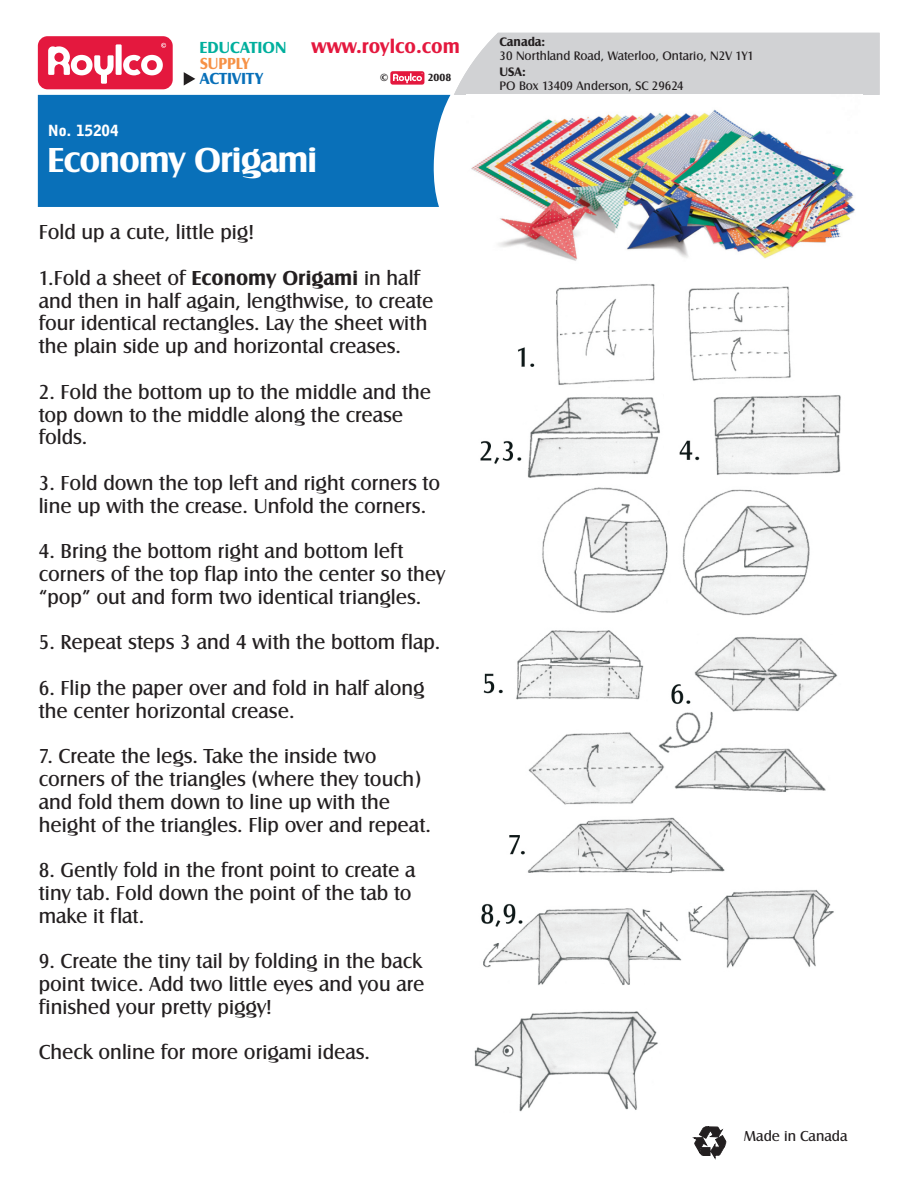
<style>
.page{position:relative;width:918px;height:1188px;background:#fff}
.page>*{position:absolute;margin:0;border:0;box-sizing:border-box;transform-origin:0 0}
.t1{font:700 36px "Castle T";letter-spacing:-.03em;color:#fff}
.t2{font:21px/22.8px "Castle T";color:#231f20}
.t3{font:700 19.95px "Castle T";color:#e4183e}
.t4{font:700 16.65px "Castle T";color:#00af9d}
.t5{font:700 16.65px "Castle T";color:#0970b9}
.t6{font:700 16.65px "Castle T";color:#f69146;scale:.94 1}
.t7{font:900 15.3px "Bell Gothic BT";color:#fff}
.t8{font:15px "Castle T";color:#231f20}
.t9{font:12.75px "Castle T";color:#231f20}
.t10{font:700 12.75px "Castle T";color:#231f20}
.t11{font:700 10.8px "Castle T";color:#231f20}
.s1{font-weight:700}
</style>
<div class="page">
<div style="left:38px;top:95px;width:412px;height:112px;background:#0970b9"></div>
<svg style="left:38px;top:36px;width:135px;height:53px"></svg>
<svg style="left:184px;top:72px;width:11px;height:14px"></svg>
<svg style="left:692px;top:1126px;width:35px;height:34px"></svg>
<svg style="left:390px;top:71px;width:34px;height:14px"></svg>
<div style="left:454px;top:33px;width:426px;height:62px;background:#d1d2d4"></div>
<img style="left:474px;top:284px;width:367px;height:828px">
<img style="left:471px;top:109px;width:384px;height:152px">
<p class="t4" style="left:199px;top:39px;width:88px">EDUCATION</p>
<p class="t6" style="left:200px;top:55px;width:54px">SUPPLY</p>
<p class="t5" style="left:200px;top:71px;width:65px">ACTIVITY</p>
<p class="t3" style="left:312px;top:36px;width:150px">www.roylco.com</p>
<p class="t11" style="left:380px;top:73px;width:10px">©</p>
<p class="t11" style="left:428px;top:73px;width:25px">2008</p>
<p class="t7" style="left:48px;top:124px;width:73px">No. 15204</p>
<h1 class="t1" style="left:47px;top:142px;width:272px">Economy Origami</h1>
<p class="t2" style="left:39px;top:209px;width:383px;line-height:46px">Fold up a cute, little pig!<br>1.Fold a sheet of <span class="s1">Economy Origami</span> in half</p>
<p class="t2" style="left:39px;top:289px;width:396px">and then in half again, lengthwise, to create four identical rectangles. Lay the sheet with the plain side up and horizontal creases.</p>
<p class="t2" style="left:39px;top:380px;width:394px">2. Fold the bottom up to the middle and the top down to the middle along the crease folds.</p>
<p class="t2" style="left:39px;top:472px;width:403px">3. Fold down the top left and right corners to line up with the crease. Unfold the corners.</p>
<p class="t2" style="left:39px;top:540px;width:408px">4. Bring the bottom right and bottom left corners of the top flap into the center so they “pop” out and form two identical triangles.</p>
<p class="t2" style="left:39px;top:631px;width:403px">5. Repeat steps 3 and 4 with the bottom flap.</p>
<p class="t2" style="left:39px;top:677px;width:388px">6. Flip the paper over and fold in half along the center horizontal crease.</p>
<p class="t2" style="left:39px;top:745px;width:394px">7. Create the legs. Take the inside two corners of the triangles (where they touch) and fold them down to line up with the height of the triangles. Flip over and repeat.</p>
<p class="t2" style="left:39px;top:859px;width:378px">8. Gently fold in the front point to create a tiny tab. Fold down the point of the tab to make it flat.</p>
<p class="t2" style="left:39px;top:950px;width:387px;text-align:justify">9. Create the tiny tail by folding in the back point twice. Add two little eyes and you are finished your pretty piggy!</p>
<p class="t2" style="left:39px;top:1041px;width:333px">Check online for more origami ideas.</p>
<p class="t10" style="left:500px;top:35px;width:47px">Canada:</p>
<p class="t9" style="left:500px;top:49px;width:256px">30 Northland Road, Waterloo, Ontario, N2V 1Y1</p>
<p class="t10" style="left:500px;top:65px;width:28px">USA:</p>
<p class="t9" style="left:500px;top:79px;width:186px">PO Box 13409 Anderson, SC 29624</p>
<p class="t8" style="left:744px;top:1129px;width:105px">Made in Canada</p>
</div>
